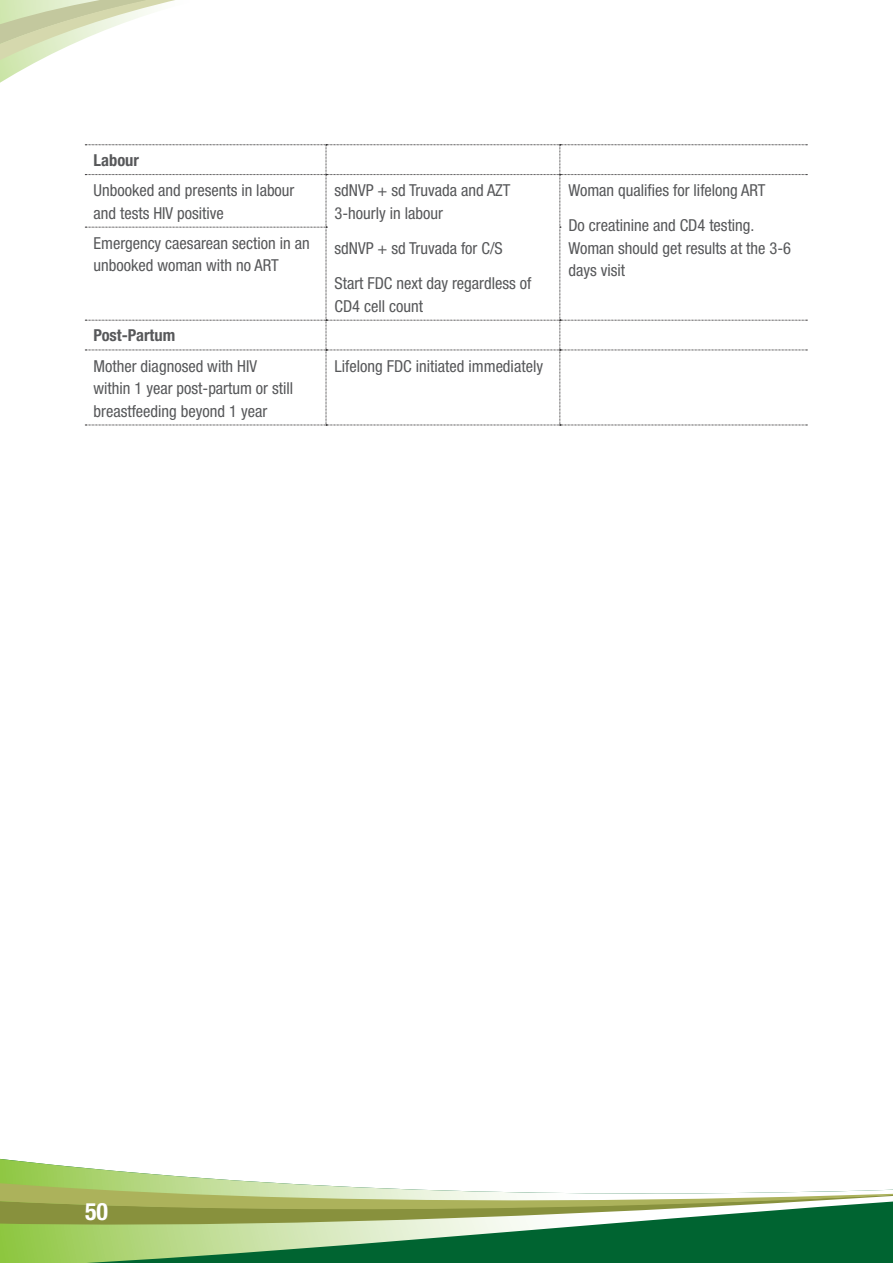
<style>
.page{position:relative;width:893px;height:1263px;background:#fff}
.page>*{position:absolute;margin:0;border:0;box-sizing:border-box;transform-origin:0 0}
.t1{font:700 condensed 24px "Helvetica Neue";color:#fff}
.t2{font:condensed 16.5px/22.5px "Helvetica Neue";color:#57585a}
.t3{font:700 condensed 16.5px "Helvetica Neue";color:#57585a}
</style>
<div class="page">
<svg style="left:0;top:1158px;width:893px;height:105px"></svg>
<svg style="left:0;top:0;width:175px;height:83px"></svg>
<svg style="left:85px;top:145px;width:722px;height:281px"></svg>
<p class="t3" style="left:94px;top:150px;width:47px">Labour</p>
<p class="t2" style="left:94px;top:179px;width:202px">Unbooked and presents in labour and tests HIV positive</p>
<p class="t2" style="left:334px;top:179px;width:177px">sdNVP + sd Truvada and AZT<br>3-hourly in labour</p>
<p class="t2" style="left:334px;top:230px;width:198px;line-height:35.2px">sdNVP + sd Truvada for C/S<br>Start FDC next day regardless of</p>
<p class="t2" style="left:334px;top:294px;width:90px">CD4 cell count</p>
<p class="t2" style="left:94px;top:231px;width:218px">Emergency caesarean section in an unbooked woman with no ART</p>
<p class="t3" style="left:94px;top:326px;width:83px">Post-Partum</p>
<p class="t2" style="left:94px;top:354px;width:201px">Mother diagnosed with HIV within 1 year post-partum or still breastfeeding beyond 1 year</p>
<p class="t2" style="left:334px;top:354px;width:210px">Lifelong FDC initiated immediately</p>
<p class="t2" style="left:568px;top:173px;width:199px;line-height:35.2px">Woman qualifies for lifelong ART<br>Do creatinine and CD4 testing.</p>
<p class="t2" style="left:568px;top:237px;width:224px">Woman should get results at the 3-6 days visit</p>
<h1 class="t1" style="left:85px;top:1197px;width:25px">50</h1>
</div>
